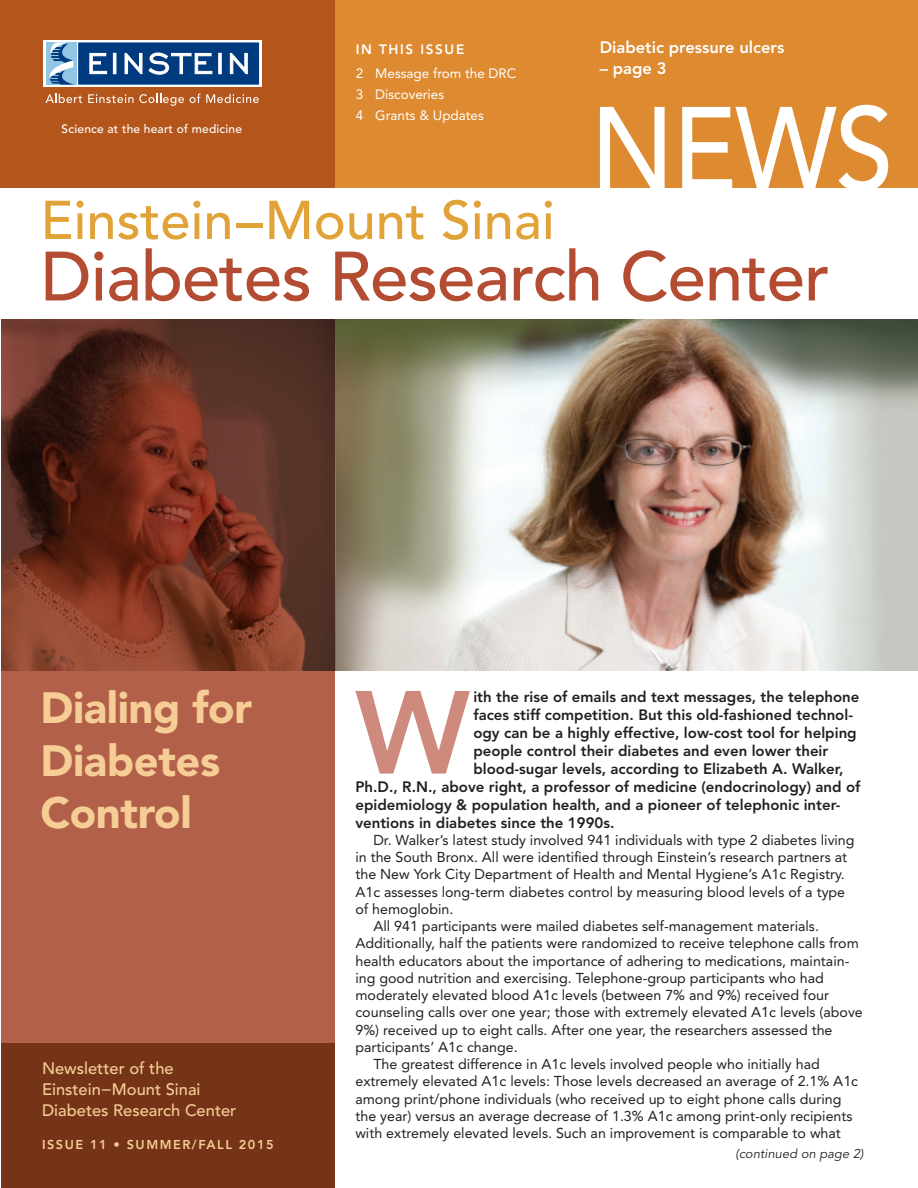
<style>
.page{position:relative;width:918px;height:1188px;background:#fff}
.page>*{position:absolute;margin:0;border:0;box-sizing:border-box;transform-origin:0 0}
.t1{font:500 117px "Avenir";color:#fff;scale:.9 1}
.Body_-_Initial_Cap{font:800 116.7px "Avenir";color:#cf8a7e}
.t2{font:500 69px "Avenir";letter-spacing:-.015em;color:#b44c32}
.t3{font:500 54px "Avenir";color:#e1a337}
.Faculty_Name{font:900 43.5px/52.5px "Avenir";letter-spacing:-.01em;color:#f5cd95}
.t4{font:500 16.5px/21px "Avenir";color:#f5cd95}
.t5{font:800 16.5px "Avenir";color:#fff}
.Body_-_Initial_Cap-2{font:800 15px "Avenir";color:#231f20}
.Body_-_9_5_Roman{font:14.25px/17.2px "Avenir";color:#231f20}
.Quote_credit{font:13.5px "Avenir";color:#fff}
.All-cap_Header_Bold{font:800 13.5px "Avenir";color:#fff}
.All-cap_Header_Bold-2{font:800 13.5px "Avenir";letter-spacing:.12em;color:#fff}
.t6{font:800 12.75px "Avenir";letter-spacing:.12em;color:#f5cd95}
.Body_-_9_5_Roman-2{font:italic 12.75px "Avenir LT Std";letter-spacing:.01em;color:#231f20}
.Body_-_9_5_Roman-3{font:500 12px "Avenir";letter-spacing:.015em;color:#fff}
</style>
<div class="page">
<img style="left:334px;top:319px;width:584px;height:351px">
<svg style="left:1px;top:319px;width:333px;height:724px;background:#8d4936"></svg>
<div style="left:1px;top:1043px;width:333px;height:145px;background:#753417"></div>
<svg style="left:0;top:0;width:918px;height:188px;background:#d0792a"></svg>
<div style="left:43px;top:40px;width:218px;height:47px;background:#fff"></div>
<svg style="left:45px;top:94px;width:37px;height:9px"></svg>
<svg style="left:88px;top:94px;width:45px;height:9px"></svg>
<svg style="left:139px;top:94px;width:45px;height:12px"></svg>
<svg style="left:190px;top:94px;width:69px;height:9px"></svg>
<div style="left:46px;top:42px;width:31px;height:43px;background:#93c5e5"></div>
<div style="left:78px;top:42px;width:181px;height:43px;background:#013b7f"></div>
<svg style="left:89px;top:53px;width:18px;height:21px"></svg>
<div style="left:113px;top:53px;width:3px;height:21px;background:#fff;border:1px solid #fff"></div>
<svg style="left:125px;top:53px;width:17px;height:21px"></svg>
<svg style="left:149px;top:53px;width:63px;height:22px"></svg>
<div style="left:218px;top:53px;width:3px;height:21px;background:#fff;border:1px solid #fff"></div>
<svg style="left:230px;top:53px;width:18px;height:21px"></svg>
<svg style="left:49px;top:42px;width:25px;height:43px"></svg>
<p class="Body_-_9_5_Roman-3" style="left:62px;top:121px;width:182px">Science at the heart of medicine</p>
<p class="All-cap_Header_Bold-2" style="left:356px;top:41px;width:110px">IN THIS ISSUE</p>
<p class="Quote_credit" style="left:356px;top:65px;width:162px">2 Message from the DRC</p>
<p class="Quote_credit" style="left:356px;top:86px;width:90px">3 Discoveries</p>
<p class="Quote_credit" style="left:356px;top:107px;width:130px">4 Grants &amp; Updates</p>
<p class="All-cap_Header_Bold" style="left:648px;top:38px;width:237px">Diabetes and Heart Failure — page 3</p>
<p class="t5" style="left:600px;top:38px;width:186px">Diabetic pressure ulcers</p>
<p class="t5" style="left:600px;top:59px;width:68px">– page 3</p>
<p class="t1" style="left:590px;top:82px;width:338px">NEWS</p>
<p class="t3" style="left:40px;top:189px;width:516px">Einstein–Mount Sinai</p>
<p class="t2" style="left:40px;top:237px;width:791px">Diabetes Research Center</p>
<p class="Faculty_Name" style="left:40px;top:681px;width:213px">Dialing for<br>Diabetes<br>Control</p>
<p class="t4" style="left:42px;top:1058px;width:196px">Newsletter of the<br>Einstein−Mount Sinai<br>Diabetes Research Center</p>
<p class="t6" style="left:42px;top:1137px;width:233px">ISSUE 11 • SUMMER/FALL 2015</p>
<p class="Body_-_Initial_Cap" style="left:355px;top:664px;width:116px">W</p>
<p class="Body_-_Initial_Cap-2" style="left:473px;top:687px;width:388px">ith the rise of emails and text messages, the telephone</p>
<p class="Body_-_Initial_Cap-2" style="left:473px;top:705px;width:381px">faces stiff competition. But this old-fashioned technol-</p>
<p class="Body_-_Initial_Cap-2" style="left:473px;top:723px;width:385px">ogy can be a highly effective, low-cost tool for helping</p>
<p class="Body_-_Initial_Cap-2" style="left:473px;top:741px;width:357px">people control their diabetes and even lower their</p>
<p class="Body_-_Initial_Cap-2" style="left:473px;top:759px;width:372px">blood-sugar levels, according to Elizabeth A. Walker,</p>
<p class="Body_-_Initial_Cap-2" style="left:355px;top:777px;width:507px">Ph.D., R.N., above right, a professor of medicine (endocrinology) and of</p>
<p class="Body_-_Initial_Cap-2" style="left:355px;top:795px;width:487px">epidemiology &amp; population health, and a pioneer of telephonic inter-</p>
<p class="Body_-_Initial_Cap-2" style="left:355px;top:813px;width:261px">ventions in diabetes since the 1990s.</p>
<p class="Body_-_9_5_Roman" style="left:355px;top:831px;width:501px;text-indent:18px">Dr. Walker’s latest study involved 941 individuals with type 2 diabetes living in the South Bronx. All were identified through Einstein’s research partners at the New York City Department of Health and Mental Hygiene’s A1c Registry.<br>A1c assesses long-term diabetes control by measuring blood levels of a type of hemoglobin.</p>
<p class="Body_-_9_5_Roman" style="left:355px;top:918px;width:509px;text-indent:18px">All 941 participants were mailed diabetes self-management materials.<br>Additionally, half the patients were randomized to receive telephone calls from health educators about the importance of adhering to medications, maintain&shy;ing good nutrition and exercising. Telephone-group participants who had moderately elevated blood A1c levels (between 7% and 9%) received four counseling calls over one year; those with extremely elevated A1c levels (above 9%) received up to eight calls. After one year, the researchers assessed the participants’ A1c change.</p>
<p class="Body_-_9_5_Roman" style="left:355px;top:1056px;width:504px;text-indent:18px">The greatest difference in A1c levels involved people who initially had extremely elevated A1c levels: Those levels decreased an average of 2.1% A1c among print/phone individuals (who received up to eight phone calls during the year) versus an average decrease of 1.3% A1c among print-only recipients with extremely elevated levels. Such an improvement is comparable to what</p>
<p class="Body_-_9_5_Roman-2" style="left:736px;top:1146px;width:129px">(continued on page 2)</p>
</div>
